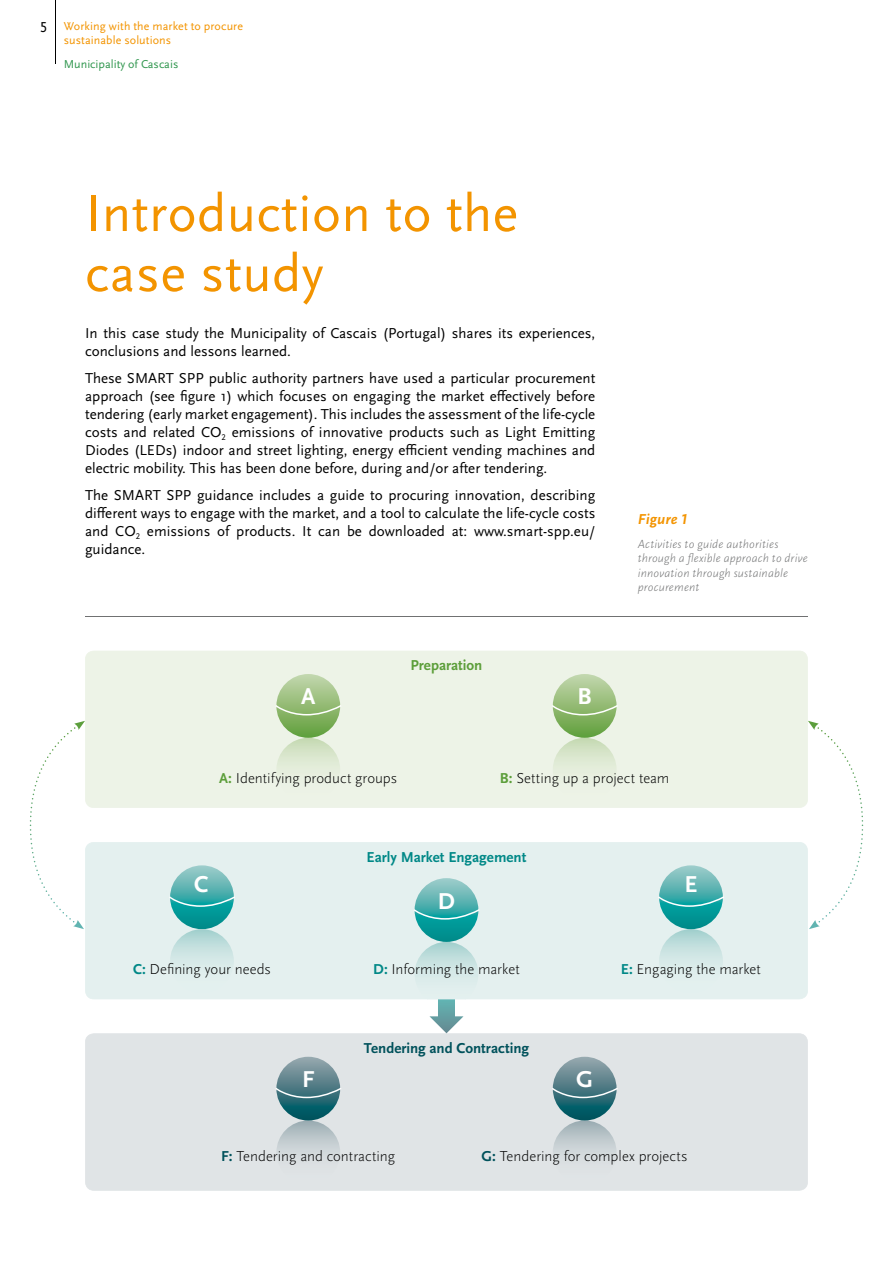
<style>
.page{position:relative;width:893px;height:1263px;background:#fff}
.page>*{position:absolute;margin:0;border:0;box-sizing:border-box;transform-origin:0 0}
.t1{font:54px/60px "Scala Sans OT";letter-spacing:.01em;color:#f39400}
.t2{font:700 24px "Scala Sans OT";color:#fff}
.t3{font:15px/18px "Scala Sans OT";color:#000;text-align:justify}
.t4{font:300 15px "Scala Sans OT";color:#000}
.t5{font:700 15px "Scala Sans OT";color:#00515b}
.t6{font:700 15px "Scala Sans OT";color:#008887}
.t7{font:700 15px "Scala Sans OT";color:#5c9e3a}
.t8{font:italic 700 15px "Scala Sans OT";letter-spacing:.01em;color:#f39400}
.t9{font:italic 300 12px/14.4px "Scala Sans OT";letter-spacing:.015em;color:#707172}
.t10{font:12px/14.4px "Scala Sans OT";letter-spacing:.01em;color:#f39400}
.t11{font:12px "Scala Sans OT";color:#31974f}
.s1{font-weight:700;color:#5c9e3a}
.s2{font-weight:700;color:#008887}
.s3{font-weight:700;color:#00515b}
</style>
<div class="page">
<hr style="left:55px;top:0;width:1px;height:64px;background:#000">
<hr style="left:85px;top:617px;width:723px;height:1px;background:#707172">
<div style="left:85px;top:651px;width:723px;height:157px;background:#edf3e7"></div>
<div style="left:85px;top:842px;width:723px;height:157px;background:#e4f0ef"></div>
<div style="left:85px;top:1033px;width:723px;height:158px;background:#e0e4e6"></div>
<div style="left:276px;top:738px;width:64px;height:63px;background:linear-gradient(to bottom,#cddfbd,#f4f8f1);border-radius:32px"></div>
<svg style="left:276px;top:674px;width:64px;height:64px;background:#95bc77"></svg>
<svg style="left:275px;top:705px;width:66px;height:10px"></svg>
<div style="left:553px;top:738px;width:64px;height:63px;background:linear-gradient(to bottom,#cddfbd,#f4f8f1);border-radius:32px"></div>
<svg style="left:553px;top:674px;width:64px;height:64px;background:#95bc77"></svg>
<svg style="left:552px;top:705px;width:66px;height:10px"></svg>
<svg style="left:170px;top:865px;width:64px;height:64px;background:#44acaa"></svg>
<svg style="left:169px;top:896px;width:66px;height:11px"></svg>
<div style="left:170px;top:929px;width:64px;height:64px;background:linear-gradient(to bottom,#b0d6d4,#eff6f5);border-radius:32px"></div>
<svg style="left:415px;top:878px;width:63px;height:64px;background:#42abaa"></svg>
<svg style="left:414px;top:909px;width:66px;height:10px"></svg>
<div style="left:659px;top:929px;width:64px;height:64px;background:linear-gradient(to bottom,#b0d6d4,#eff6f5);border-radius:32px"></div>
<svg style="left:659px;top:865px;width:64px;height:64px;background:#44acaa"></svg>
<svg style="left:658px;top:896px;width:66px;height:11px"></svg>
<div style="left:276px;top:1120px;width:64px;height:64px;background:linear-gradient(to bottom,#a9b7bc,#ebedee);border-radius:32px"></div>
<svg style="left:276px;top:1057px;width:64px;height:63px;background:#497c85"></svg>
<svg style="left:275px;top:1088px;width:66px;height:10px"></svg>
<div style="left:553px;top:1120px;width:64px;height:64px;background:linear-gradient(to bottom,#a9b7bd,#ebedee);border-radius:32px"></div>
<svg style="left:553px;top:1057px;width:64px;height:63px;background:#497c85"></svg>
<svg style="left:552px;top:1088px;width:66px;height:10px"></svg>
<svg style="left:415px;top:942px;width:63px;height:91px"></svg>
<svg style="left:30px;top:721px;width:55px;height:208px"></svg>
<svg style="left:808px;top:721px;width:55px;height:208px"></svg>
<p class="t3" style="left:40px;top:18px;width:9px">5</p>
<p class="t10" style="left:64px;top:19px;width:181px">Working with the market to procure sustainable solutions</p>
<p class="t11" style="left:64px;top:57px;width:116px">Municipality of Cascais</p>
<h1 class="t1" style="left:85px;top:183px;width:434px">Introduction to the case study</h1>
<p class="t3" style="left:85px;top:325px;width:512px">In this case study the Municipality of Cascais (Portugal) shares its experiences, conclusions and lessons learned.</p>
<p class="t3" style="left:85px;top:370px;width:512px">These SMART SPP public authority partners have used a particular procurement approach (see figure 1) which focuses on engaging the market effectively before tendering (early market engagement). This includes the assessment of the life-cycle costs and related CO<sub>2</sub> emissions of innovative products such as Light Emitting Diodes (LEDs) indoor and street lighting, energy efficient vending machines and electric mobility. This has been done before, during and/or after tendering.</p>
<p class="t3" style="left:85px;top:487px;width:512px">The SMART SPP guidance includes a guide to procuring innovation, describing different ways to engage with the market, and a tool to calculate the life-cycle costs and CO<sub>2</sub> emissions of products. It can be downloaded at: www.smart-spp.eu/ guidance.</p>
<h2 class="t2" style="left:301px;top:682px;width:16px">A</h2>
<p class="t7" style="left:410px;top:656px;width:73px">Preparation</p>
<h2 class="t2" style="left:578px;top:682px;width:16px">B</h2>
<p class="t8" style="left:638px;top:511px;width:51px">Figure 1</p>
<p class="t9" style="left:638px;top:537px;width:172px">Activities to guide authorities through a flexible approach to drive innovation through sustainable procurement</p>
<p class="t4" style="left:219px;top:769px;width:180px"><span class="s1">A:</span> Identifying product groups</p>
<p class="t4" style="left:500px;top:769px;width:171px"><span class="s1">B:</span> Setting up a project team</p>
<h2 class="t2" style="left:194px;top:869px;width:16px">C</h2>
<p class="t4" style="left:133px;top:960px;width:139px"><span class="s2">C:</span> Defining your needs</p>
<p class="t6" style="left:367px;top:848px;width:161px">Early Market Engagement</p>
<h2 class="t2" style="left:438px;top:886px;width:19px">D</h2>
<p class="t4" style="left:373px;top:960px;width:148px"><span class="s2">D:</span> Informing the market</p>
<p class="t5" style="left:364px;top:1039px;width:167px">Tendering and Contracting</p>
<h2 class="t2" style="left:302px;top:1065px;width:14px">F</h2>
<h2 class="t2" style="left:576px;top:1065px;width:18px">G</h2>
<h2 class="t2" style="left:684px;top:869px;width:14px">E</h2>
<p class="t4" style="left:621px;top:960px;width:142px"><span class="s2">E:</span> Engaging the market</p>
<p class="t4" style="left:221px;top:1147px;width:175px"><span class="s3">F:</span> Tendering and contracting</p>
<p class="t4" style="left:482px;top:1147px;width:208px"><span class="s3">G:</span> Tendering for complex projects</p>
</div>
